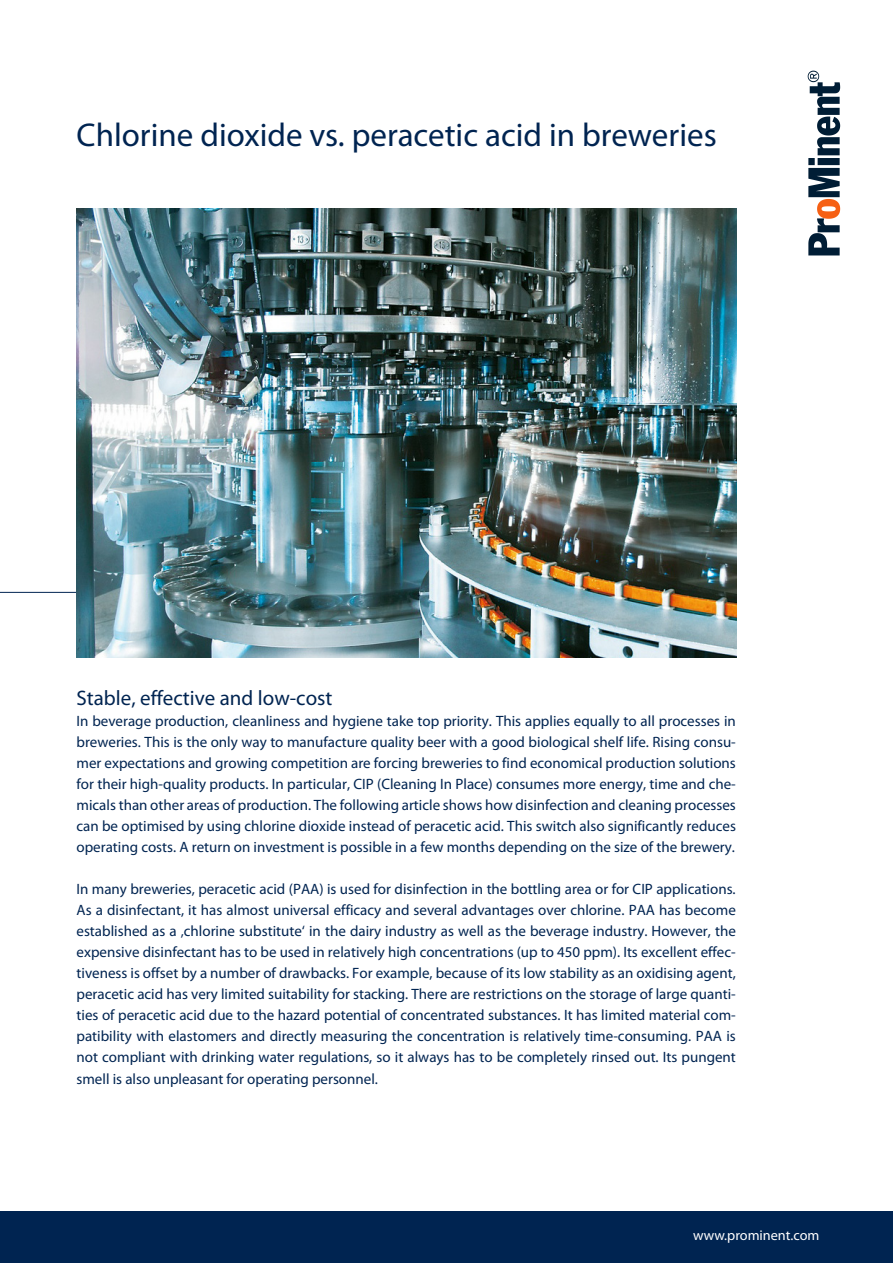
<style>
.page{position:relative;width:893px;height:1263px;background:#fff}
.page>*{position:absolute;margin:0;border:0;box-sizing:border-box;transform-origin:0 0}
.t1{font:33px "Myriad Pro";color:#002451}
.Helv_55{font:21px "Myriad Pro";color:#002451}
.Helv_55-2{font:15px/21px "Myriad Pro";color:#002451;text-align:justify}
.Helv_55-3{font:14.25px "Myriad Pro";color:#fff}
</style>
<div class="page">
<div style="left:0;top:1212px;width:893px;height:51px;background:#002451"></div>
<svg style="left:808px;top:71px;width:32px;height:184px"></svg>
<hr style="left:0;top:592px;width:724px;height:1px;background:#002451">
<img style="left:77px;top:209px;width:660px;height:448px">
<p class="t1" style="left:77px;top:114px;width:642px">Chlorine dioxide vs. peracetic acid in breweries</p>
<p class="Helv_55" style="left:77px;top:685px;width:257px">Stable, effective and low-cost</p>
<p class="Helv_55-2" style="left:77px;top:710px;width:661px">In beverage production, cleanliness and hygiene take top priority. This applies equally to all processes in breweries. This is the only way to manufacture quality beer with a good biological shelf life. Rising consu&shy;mer expectations and growing competition are forcing breweries to find economical production solutions for their high-quality products. In particular, CIP (Cleaning In Place) consumes more energy, time and che&shy;micals than other areas of production. The following article shows how disinfection and cleaning processes can be optimised by using chlorine dioxide instead of peracetic acid. This switch also significantly reduces operating costs. A return on investment is possible in a few months depending on the size of the brewery.</p>
<p class="Helv_55-2" style="left:77px;top:878px;width:661px">In many breweries, peracetic acid (PAA) is used for disinfection in the bottling area or for CIP applications.<br>As a disinfectant, it has almost universal efficacy and several advantages over chlorine. PAA has become established as a ‚chlorine substitute‘ in the dairy industry as well as the beverage industry. However, the expensive disinfectant has to be used in relatively high concentrations (up to 450 ppm). Its excellent effec&shy;tiveness is offset by a number of drawbacks. For example, because of its low stability as an oxidising agent, peracetic acid has very limited suitability for stacking. There are restrictions on the storage of large quanti&shy;ties of peracetic acid due to the hazard potential of concentrated substances. It has limited material com&shy;patibility with elastomers and directly measuring the concentration is relatively time-consuming. PAA is not compliant with drinking water regulations, so it always has to be completely rinsed out. Its pungent</p>
<p class="Helv_55-2" style="left:77px;top:1068px;width:303px">smell is also unpleasant for operating personnel.</p>
<p class="Helv_55-3" style="left:693px;top:1226px;width:128px">www.prominent.com</p>
</div>
